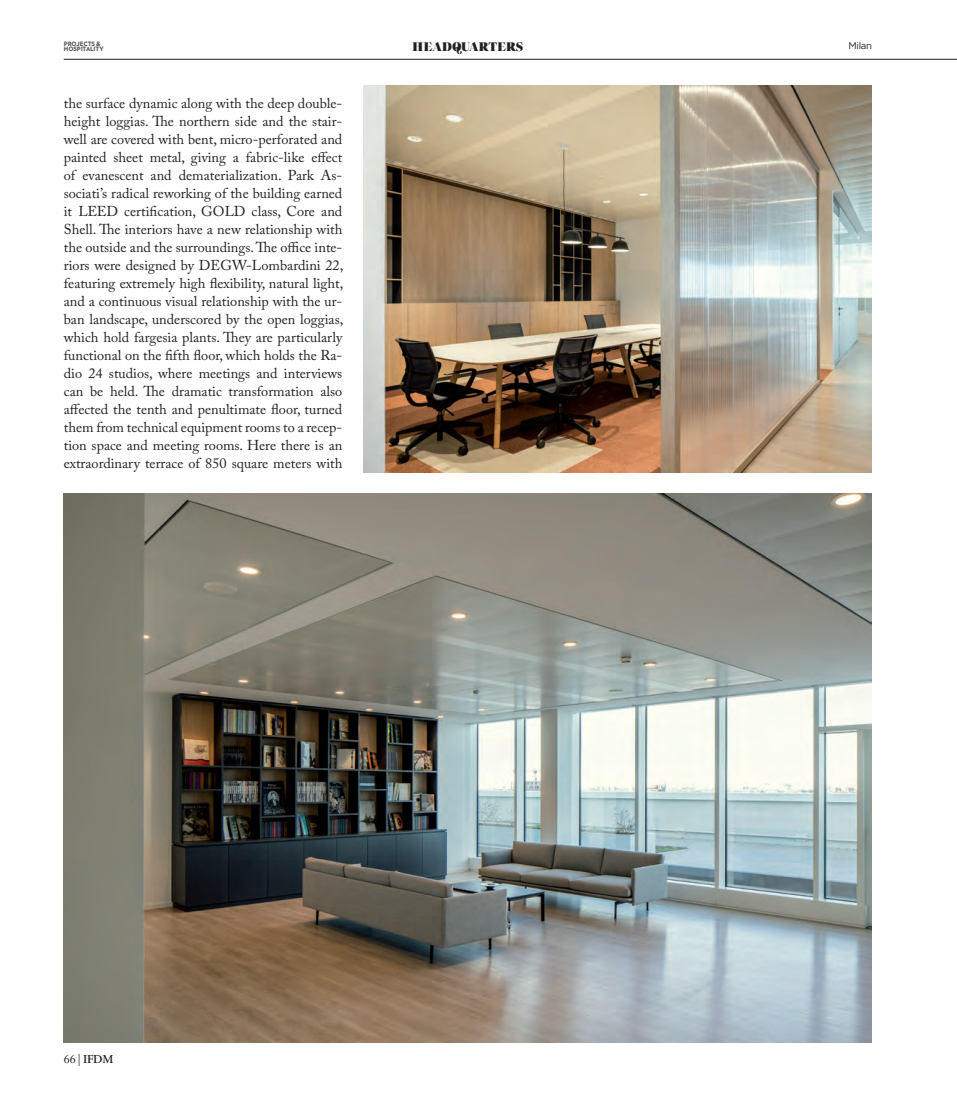
<style>
.page{position:relative;width:957px;height:1106px;background:#fff}
.page>*{position:absolute;margin:0;border:0;box-sizing:border-box;transform-origin:0 0}
.t1{font:14.25px/18px "Adobe Caslon Pro";color:#231f20;text-align:justify}
.t2{font:12.75px "Grumpy Black 72";letter-spacing:.015em;color:#231f20}
.t3{font:600 12px "Adobe Garamond";color:#231f20}
.t4{font:9.6px "Gotham";letter-spacing:-.04em;color:#231f20}
.t5{font:900 6px/5.4px "Verlag";letter-spacing:-.01em;color:#57585a}
.s1{font-family:"Adobe Caslon Pro";font-weight:400}
</style>
<div class="page">
<hr style="left:64px;top:59px;width:893px;height:1px;background:#231f20">
<img style="left:364px;top:85px;width:508px;height:387px">
<img style="left:64px;top:493px;width:808px;height:549px">
<p class="t5" style="left:64px;top:41px;width:41px">PROJECTS &amp;<br>HOSPITALITY</p>
<p class="t1" style="left:64px;top:94px;width:281px">the surface dynamic along with the deep double&shy;height loggias. The northern side and the stair&shy;well are covered with bent, micro-perforated and painted sheet metal, giving a fabric-like effect of evanescent and dematerialization. Park As&shy;sociati’s radical reworking of the building earned it LEED certification, GOLD class, Core and Shell. The interiors have a new relationship with the outside and the surroundings. The office inte&shy;riors were designed by DEGW-Lombardini 22, featuring extremely high flexibility, natural light, and a continuous visual relationship with the ur&shy;ban landscape, underscored by the open loggias, which hold fargesia plants. They are particularly functional on the fifth floor, which holds the Ra&shy;dio 24 studios, where meetings and interviews can be held. The dramatic transformation also affected the tenth and penultimate floor, turned them from technical equipment rooms to a recep&shy;tion space and meeting rooms. Here there is an extraordinary terrace of 850 square meters with</p>
<p class="t2" style="left:412px;top:39px;width:112px">HEADQUARTERS</p>
<p class="t4" style="left:848px;top:42px;width:25px">Milan</p>
<p class="t3" style="left:64px;top:1052px;width:51px"><span class="s1">66 |</span>IFDM</p>
</div>
